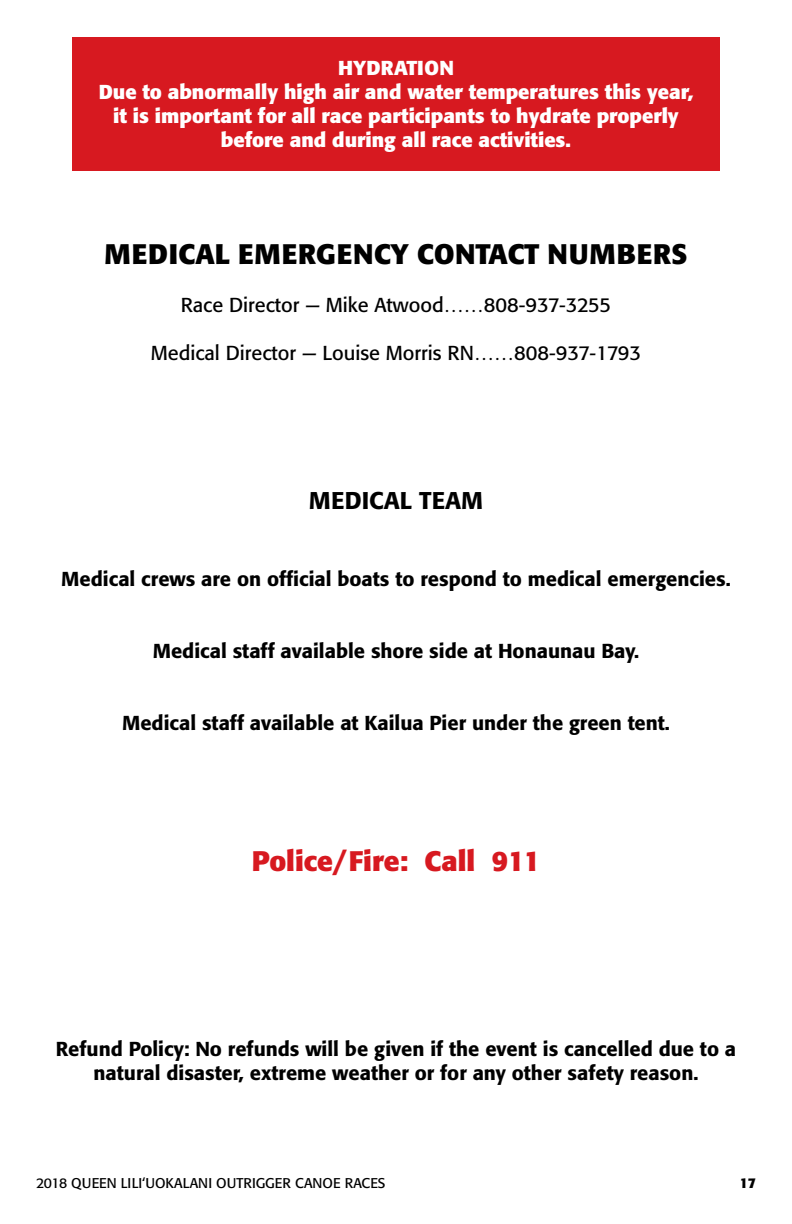
<style>
.page{position:relative;width:792px;height:1224px;background:#fff}
.page>*{position:absolute;margin:0;border:0;box-sizing:border-box;transform-origin:0 0}
.t1{font:700 28px "Formata";letter-spacing:.02em;color:#000}
.t2{font:700 28px "Formata";color:#d71920}
.t3{font:500 24px "Formata";color:#000}
.t4{font:500 20px/24px "Formata";color:#000;text-align:center}
.t5{font:700 20px/24px "Formata";color:#fff;text-align:center}
.t6{font:20px "Formata";color:#000}
.t7{font:14px "Formata";color:#000}
.t8{font:700 14px "Formata";color:#000}
</style>
<div class="page">
<div style="left:72px;top:37px;width:648px;height:134px;background:#d71920"></div>
<p class="t5" style="left:99px;top:55px;width:596px">HYDRATION<br>Due to abnormally high air and water temperatures this year, it is important for all race participants to hydrate properly before and during all race activities.</p>
<h1 class="t1" style="left:105px;top:237px;width:584px">MEDICAL EMERGENCY CONTACT NUMBERS</h1>
<p class="t6" style="left:181px;top:293px;width:432px">Race Director — Mike Atwood……808-937-3255</p>
<p class="t6" style="left:151px;top:341px;width:492px">Medical Director — Louise Morris RN……808-937-1793</p>
<p class="t3" style="left:309px;top:486px;width:176px">MEDICAL TEAM</p>
<p class="t4" style="left:61px;top:567px;width:671px">Medical crews are on official boats to respond to medical emergencies.</p>
<p class="t4" style="left:153px;top:639px;width:488px">Medical staff available shore side at Honaunau Bay.</p>
<p class="t4" style="left:122px;top:711px;width:549px">Medical staff available at Kailua Pier under the green tent.</p>
<h1 class="t2" style="left:252px;top:844px;width:290px">Police/Fire: Call 911</h1>
<p class="t4" style="left:56px;top:1036px;width:682px">Refund Policy: No refunds will be given if the event is cancelled due to a natural disaster, extreme weather or for any other safety reason.</p>
<p class="t7" style="left:36px;top:1174px;width:351px">2018 QUEEN LILI‘UOKALANI OUTRIGGER CANOE RACES</p>
<p class="t8" style="left:740px;top:1174px;width:18px">17</p>
</div>
